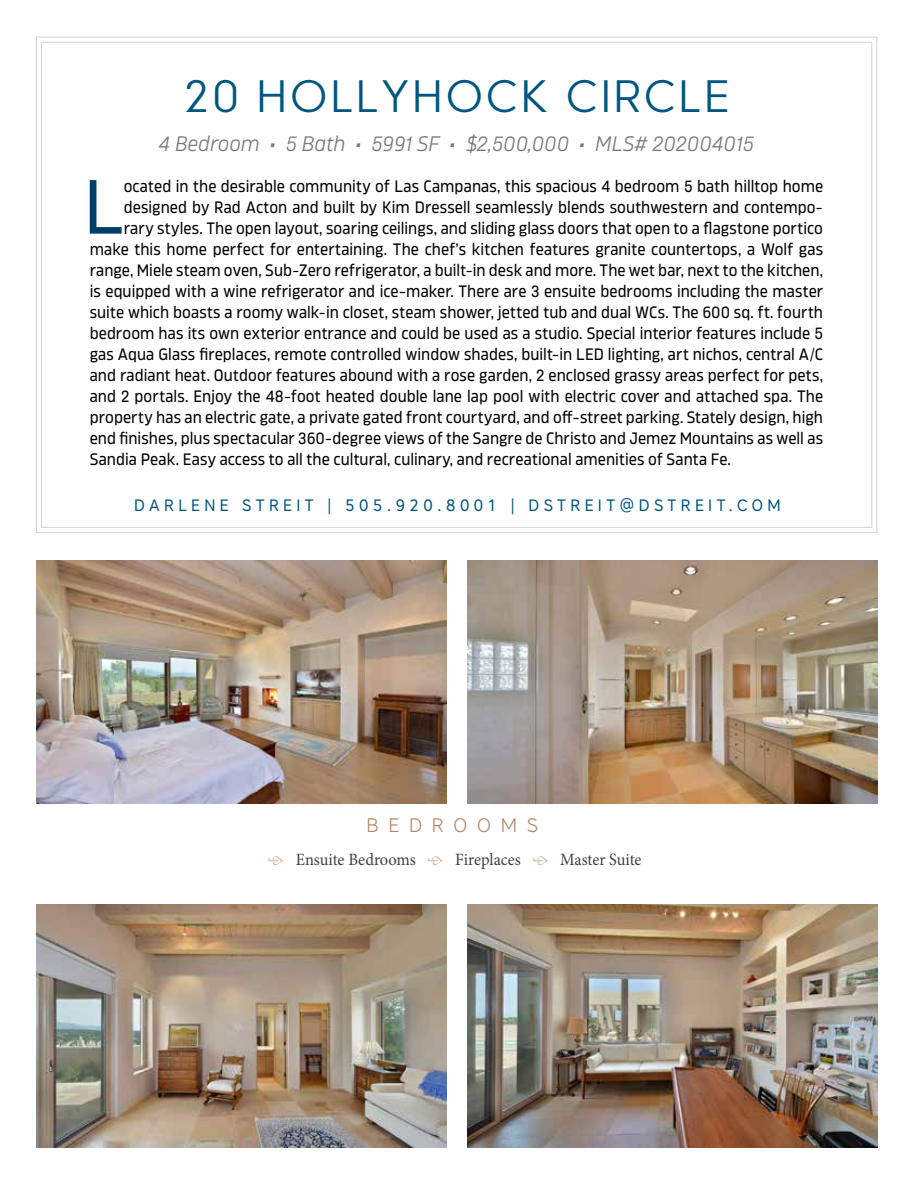
<style>
.page{position:relative;width:918px;height:1188px;background:#fff}
.page>*{position:absolute;margin:0;border:0;box-sizing:border-box;transform-origin:0 0}
.t1{font:76.5px "Karibu";color:#003d68;scale:.95 1}
.t2{font:43.5px "Aramis";letter-spacing:.12em;color:#005680}
.t3{font:italic 21px "Karibu";color:#77787b}
.t4{font:300 19.5px "Core Sans A35";letter-spacing:.5em;color:#b38868}
.t5{font:17.25px "Minion Pro";letter-spacing:-.005em;color:#414042;scale:.95 1}
.t6{font:16.5px "Karibu";letter-spacing:.005em;color:#000101;scale:.95 1}
.t7{font:16.5px "Core Sans A45";letter-spacing:.28em;color:#005680;scale:.95 1}
.s1{font-size:18.75px;color:#d3bba7}
</style>
<div class="page">
<svg style="left:36px;top:36px;width:842px;height:497px"></svg>
<img style="left:36px;top:561px;width:411px;height:243px">
<img style="left:467px;top:561px;width:411px;height:243px">
<img style="left:36px;top:904px;width:411px;height:243px">
<img style="left:467px;top:904px;width:411px;height:243px">
<h2 class="t2" style="left:184px;top:65px;width:546px">20 HOLLYHOCK CIRCLE</h2>
<p class="t3" style="left:159px;top:131px;width:597px">4 Bedroom • 5 Bath • 5991 SF • $2,500,000 • MLS# 202004015</p>
<h1 class="t1" style="left:84px;top:159px;width:44px">L</h1>
<p class="t6" style="left:124px;top:175px;width:738px">ocated in the desirable community of Las Campanas, this spacious 4 bedroom 5 bath hilltop home</p>
<p class="t6" style="left:124px;top:196px;width:738px">designed by Rad Acton and built by Kim Dressell seamlessly blends southwestern and contempo-</p>
<p class="t6" style="left:124px;top:217px;width:738px">rary styles. The open layout, soaring ceilings, and sliding glass doors that open to a flagstone portico</p>
<p class="t6" style="left:90px;top:238px;width:774px">make this home perfect for entertaining. The chef’s kitchen features granite countertops, a Wolf gas</p>
<p class="t6" style="left:90px;top:259px;width:773px">range, Miele steam oven, Sub-Zero refrigerator, a built-in desk and more. The wet bar, next to the kitchen,</p>
<p class="t6" style="left:90px;top:280px;width:773px">is equipped with a wine refrigerator and ice-maker. There are 3 ensuite bedrooms including the master</p>
<p class="t6" style="left:90px;top:301px;width:773px">suite which boasts a roomy walk-in closet, steam shower, jetted tub and dual WCs. The 600 sq. ft. fourth</p>
<p class="t6" style="left:90px;top:322px;width:773px">bedroom has its own exterior entrance and could be used as a studio. Special interior features include 5</p>
<p class="t6" style="left:90px;top:343px;width:773px">gas Aqua Glass fireplaces, remote controlled window shades, built-in LED lighting, art nichos, central A/C</p>
<p class="t6" style="left:90px;top:364px;width:774px">and radiant heat. Outdoor features abound with a rose garden, 2 enclosed grassy areas perfect for pets,</p>
<p class="t6" style="left:90px;top:385px;width:774px">and 2 portals. Enjoy the 48-foot heated double lane lap pool with electric cover and attached spa. The</p>
<p class="t6" style="left:90px;top:407px;width:773px">property has an electric gate, a private gated front courtyard, and off-street parking. Stately design, high</p>
<p class="t6" style="left:90px;top:428px;width:773px">end finishes, plus spectacular 360-degree views of the Sangre de Christo and Jemez Mountains as well as</p>
<p class="t6" style="left:90px;top:449px;width:676px">Sandia Peak. Easy access to all the cultural, culinary, and recreational amenities of Santa Fe.</p>
<p class="t7" style="left:134px;top:494px;width:682px">DARLENE STREIT | 505.920.8001 | DSTREIT@DSTREIT.COM</p>
<p class="t4" style="left:367px;top:813px;width:173px">BEDROOMS</p>
<p class="t5" style="left:268px;top:848px;width:395px"><span class="s1">•</span> Ensuite Bedrooms <span class="s1">•</span> Fireplaces <span class="s1">•</span> Master Suite</p>
</div>
